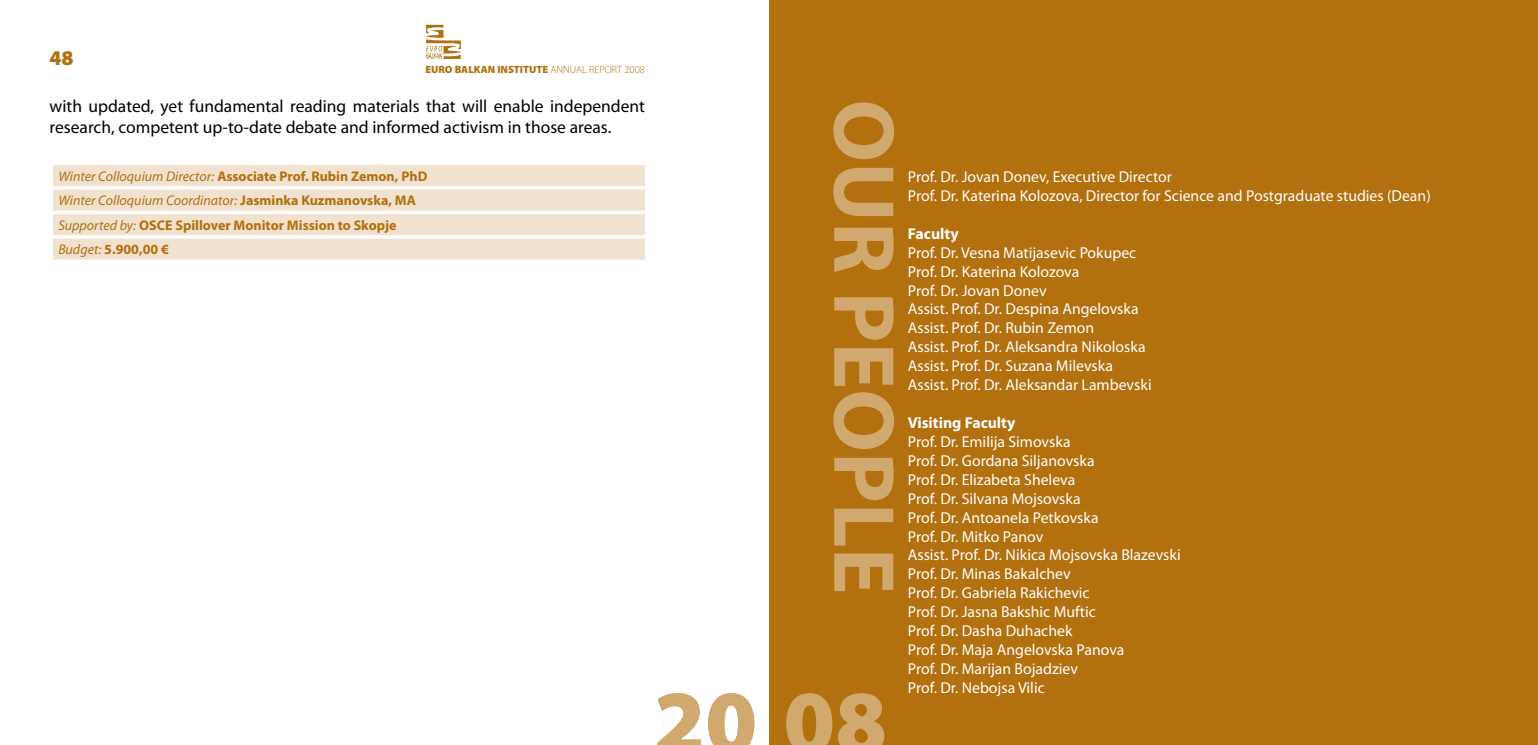
<style>
.page{position:relative;width:1538px;height:745px;background:#fff}
.page>*{position:absolute;margin:0;border:0;box-sizing:border-box;transform-origin:0 0}
.t1{font:700 87.5px "Myriad Pro";color:#d1a96e}
.t2{font:900 21px "Myriad Pro";color:#b2700e}
.t3{font:17.5px/21px "Myriad Pro";color:#000}
.t4{font:15.75px/18.9px "Myriad Pro";color:#fff}
.t5{font:700 15.75px "Myriad Pro";color:#fff}
.t6{font:700 14px/24.5px "Myriad Pro";color:#b2700e}
.t7{font:900 10.5px "Myriad Pro";color:#b2700e}
.s1{font-weight:400;font-style:italic}
.s2{font-weight:300}
</style>
<div class="page">
<svg style="left:426px;top:25px;width:35px;height:34px"></svg>
<div style="left:53px;top:165px;width:592px;height:94px;background:#f0e2cf"></div>
<hr style="left:50px;top:186px;width:598px;height:3px;background:#fff">
<svg style="left:52px;top:210px;width:594px;height:4px"></svg>
<hr style="left:50px;top:235px;width:598px;height:3px;background:#fff">
<svg style="left:52px;top:259px;width:594px;height:1px"></svg>
<div style="left:769px;top:0;width:769px;height:744px;background:#b2700e"></div>
<svg style="left:786px;top:693px;width:98px;height:51px"></svg>
<svg style="left:657px;top:693px;width:97px;height:51px"></svg>
<h2 class="t2" style="left:50px;top:44px;width:26px">48</h2>
<p class="t3" style="left:50px;top:96px;width:597px">with updated, yet fundamental reading materials that will enable independent research, competent up-to-date debate and informed activism in those areas.</p>
<p class="t6" style="left:58px;top:163px;width:371px"><span class="s1">Winter Colloquium Director:</span> Associate Prof. Rubin Zemon, PhD <span class="s1">Winter Colloquium Coordinator:</span> Jasminka Kuzmanovska, MA <span class="s1">Supported by:</span> OSCE Spillover Monitor Mission to Skopje <span class="s1">Budget:</span> 5.900,00 €</p>
<p class="t4" style="left:908px;top:167px;width:524px">Prof. Dr. Jovan Donev, Executive Director<br>Prof. Dr. Katerina Kolozova, Director for Science and Postgraduate studies (Dean)</p>
<p class="t7" style="left:425px;top:63px;width:221px">EURO BALKAN INSTITUTE <span class="s2">ANNUAL REPORT 2008</span></p>
<h1 class="t1" style="left:921px;top:99px;width:496px;rotate:90deg">OUR PEOPLE</h1>
<p class="t5" style="left:908px;top:223px;width:52px">Faculty</p>
<p class="t4" style="left:908px;top:242px;width:245px">Prof. Dr. Vesna Matijasevic Pokupec Prof. Dr. Katerina Kolozova<br>Prof. Dr. Jovan Donev<br>Assist. Prof. Dr. Despina Angelovska Assist. Prof. Dr. Rubin Zemon<br>Assist. Prof. Dr. Aleksandra Nikoloska Assist. Prof. Dr. Suzana Milevska Assist. Prof. Dr. Aleksandar Lambevski</p>
<p class="t5" style="left:908px;top:412px;width:109px">Visiting Faculty</p>
<p class="t4" style="left:908px;top:431px;width:274px">Prof. Dr. Emilija Simovska<br>Prof. Dr. Gordana Siljanovska<br>Prof. Dr. Elizabeta Sheleva<br>Prof. Dr. Silvana Mojsovska<br>Prof. Dr. Antoanela Petkovska<br>Prof. Dr. Mitko Panov<br>Assist. Prof. Dr. Nikica Mojsovska Blazevski<br>Prof. Dr. Minas Bakalchev<br>Prof. Dr. Gabriela Rakichevic<br>Prof. Dr. Jasna Bakshic Muftic<br>Prof. Dr. Dasha Duhachek<br>Prof. Dr. Maja Angelovska Panova<br>Prof. Dr. Marijan Bojadziev<br>Prof. Dr. Nebojsa Vilic</p>
</div>
